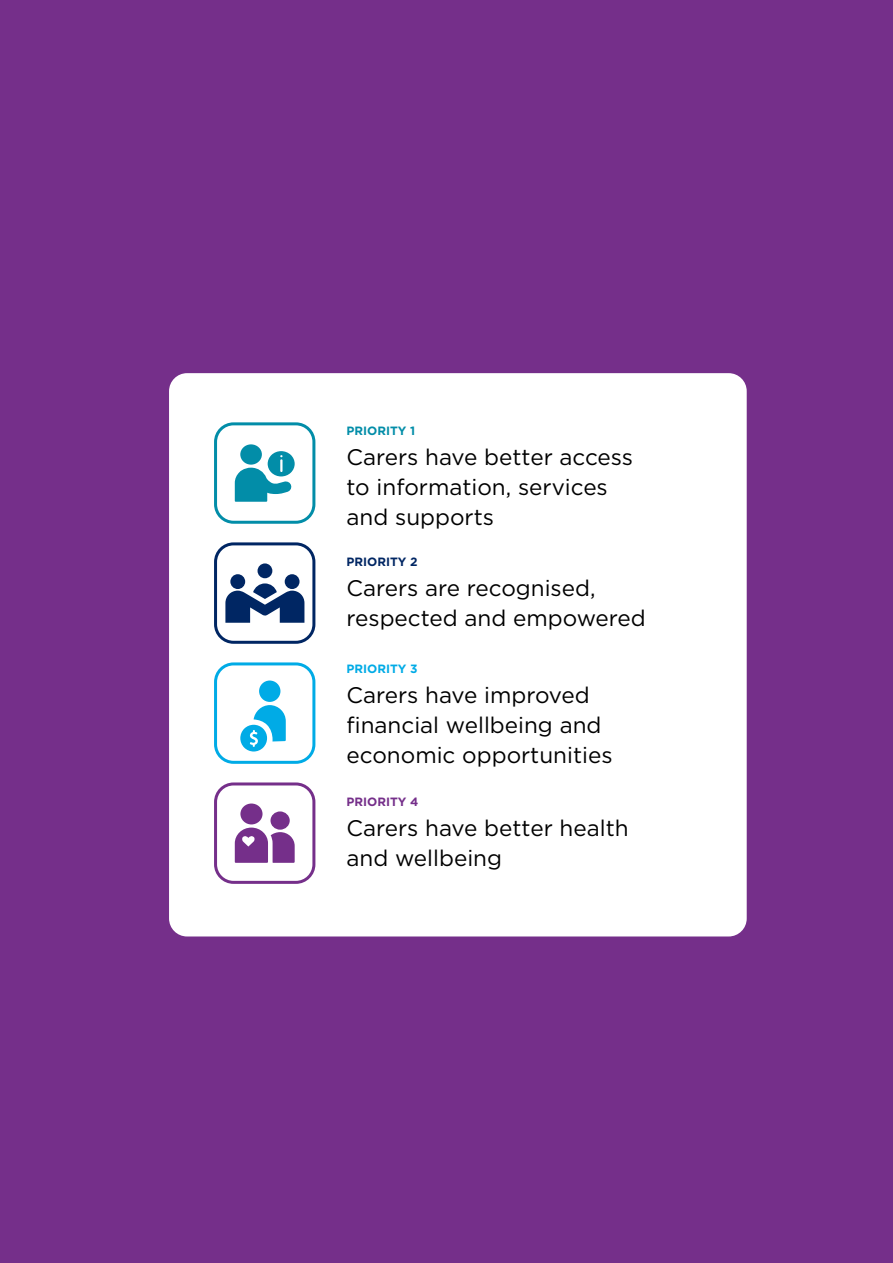
<style>
.page{position:relative;width:893px;height:1263px;background:#752f8a}
.page>*{position:absolute;margin:0;border:0;box-sizing:border-box;transform-origin:0 0}
.Table{font:22.5px/30px "Gotham";color:#000}
.Table-2{font:700 12px "Gotham";color:#028da8}
.Table-3{font:700 12px "Gotham";color:#00abe6}
.Table-4{font:700 12px "Gotham";color:#002663}
.Table-5{font:700 12px "Gotham";color:#752f8a}
</style>
<div class="page">
<div style="left:169px;top:373px;width:578px;height:563px;background:#fff;border-radius:18px"></div>
<div style="left:240px;top:444px;width:22px;height:21px;background:#028da8;border-radius:50%"></div>
<svg style="left:235px;top:451px;width:60px;height:51px"></svg>
<div style="left:214px;top:422px;width:101px;height:102px;border:3px solid #028da8;border-radius:18px"></div>
<div style="left:214px;top:662px;width:101px;height:102px;border:3px solid #00abe6;border-radius:18px"></div>
<div style="left:214px;top:542px;width:101px;height:102px;border:3px solid #002663;border-radius:18px"></div>
<div style="left:214px;top:782px;width:101px;height:102px;border:3px solid #752f8a;border-radius:18px"></div>
<div style="left:258px;top:563px;width:14px;height:15px;background:#002663;border-radius:50%"></div>
<div style="left:230px;top:574px;width:15px;height:15px;background:#002663;border-radius:50%"></div>
<div style="left:285px;top:574px;width:15px;height:15px;background:#002663;border-radius:50%"></div>
<svg style="left:225px;top:583px;width:79px;height:40px"></svg>
<div style="left:259px;top:680px;width:21px;height:22px;background:#00abe6;border-radius:50%"></div>
<svg style="left:240px;top:705px;width:46px;height:46px"></svg>
<svg style="left:235px;top:827px;width:60px;height:36px"></svg>
<div style="left:270px;top:811px;width:20px;height:19px;background:#752f8a;border-radius:50%"></div>
<div style="left:240px;top:803px;width:23px;height:21px;background:#752f8a;border-radius:50%"></div>
<p class="Table-2" style="left:347px;top:424px;width:70px">PRIORITY 1</p>
<p class="Table" style="left:347px;top:441px;width:288px">Carers have better access to information, services and supports</p>
<p class="Table-4" style="left:347px;top:555px;width:73px">PRIORITY 2</p>
<p class="Table" style="left:347px;top:573px;width:301px">Carers are recognised, respected and empowered</p>
<p class="Table-3" style="left:347px;top:661px;width:73px">PRIORITY 3</p>
<p class="Table" style="left:347px;top:679px;width:267px">Carers have improved financial wellbeing and economic opportunities</p>
<p class="Table-5" style="left:347px;top:795px;width:73px">PRIORITY 4</p>
<p class="Table" style="left:347px;top:813px;width:284px">Carers have better health and wellbeing</p>
</div>
